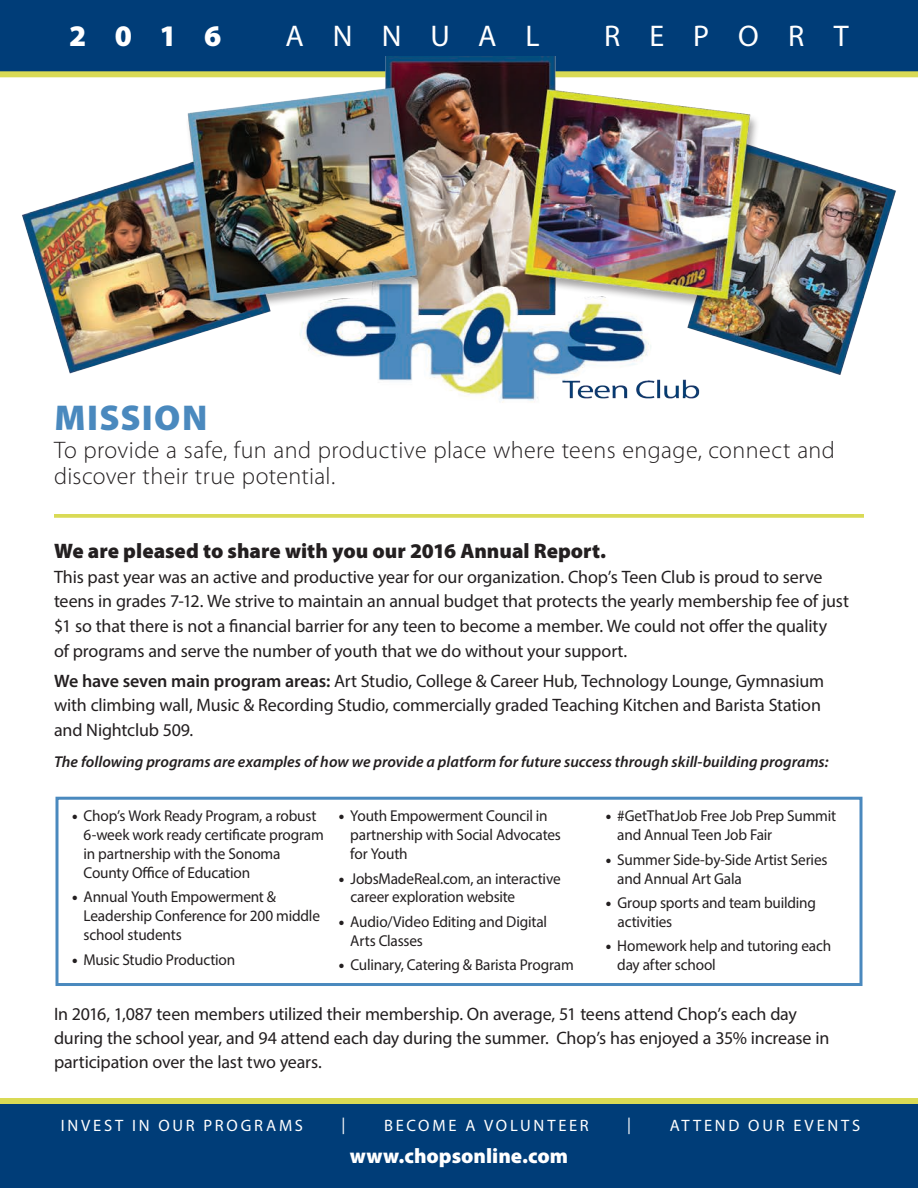
<style>
.page{position:relative;width:918px;height:1188px;background:#fff}
.page>*{position:absolute;margin:0;border:0;box-sizing:border-box;transform-origin:0 0}
.t1{font:900 36px "Myriad Pro";letter-spacing:.035em;color:#4a89be}
.t2{font:30px "Myriad Pro";letter-spacing:.97em;color:#fff}
.t3{font:900 30px "Myriad Pro";color:#fff}
.t4{font:300 24px/25.5px "Myriad Pro";letter-spacing:.015em;color:#231f20}
.t5{font:900 21px "Myriad Pro";color:#231f20}
.t6{font:900 21px "Myriad Pro";color:#fff}
.t7{font:18px/24.6px "Myriad Pro";letter-spacing:-.01em;color:#231f20}
.t8{font:16.5px "Myriad Pro";letter-spacing:.17em;color:#fff}
.t9{font:15.75px/18.9px "Myriad Pro";letter-spacing:-.015em;color:#231f20}
.t10{font:italic 600 15.75px "Myriad Pro";color:#231f20}
.s1{font-weight:600}
.s2{font-weight:900}
</style>
<div class="page">
<div style="left:0;top:0;width:918px;height:77px;background:#003d78"></div>
<div style="left:0;top:1098px;width:918px;height:90px;background:#003d78"></div>
<img style="left:20px;top:57px;width:877px;height:346px">
<svg style="left:54px;top:514px;width:810px;height:4px;background:#dbdc5f"></svg>
<div style="left:56px;top:797px;width:806px;height:189px;border:3px solid #4a89be"></div>
<h2 class="t3" style="left:69px;top:16px;width:154px">2016</h2>
<h2 class="t2" style="left:286px;top:17px;width:256px">ANNUAL</h2>
<h2 class="t2" style="left:604px;top:17px;width:246px">REPORT</h2>
<h1 class="t1" style="left:54px;top:394px;width:155px">MISSION</h1>
<h3 class="t4" style="left:54px;top:437px;width:783px">To provide a safe, fun and productive place where teens engage, connect and discover their true potential.</h3>
<p class="t5" style="left:54px;top:537px;width:554px">We are pleased to share with you our 2016 Annual Report.</p>
<p class="t7" style="left:54px;top:564px;width:797px">This past year was an active and productive year for our organization. Chop’s Teen Club is proud to serve teens in grades 7-12. We strive to maintain an annual budget that protects the yearly membership fee of just $1 so that there is not a financial barrier for any teen to become a member. We could not offer the quality<br>of programs and serve the number of youth that we do without your support.</p>
<p class="t7" style="left:54px;top:669px;width:772px"><span class="s1">We have seven main program areas:</span> Art Studio, College &amp; Career Hub, Technology Lounge, Gymnasium with climbing wall, Music &amp; Recording Studio, commercially graded Teaching Kitchen and Barista Station and Nightclub 509.</p>
<p class="t10" style="left:54px;top:752px;width:776px">The following programs are examples of how we provide a platform for future success through skill-building programs:</p>
<p class="t9" style="left:84px;top:806px;width:242px;text-indent:-12px"><span class="s2">•</span> Chop’s Work Ready Program, a robust 6-week work ready certificate program in partnership with the Sonoma County Office of Education</p>
<p class="t9" style="left:84px;top:887px;width:238px;text-indent:-12px"><span class="s2">•</span> Annual Youth Empowerment &amp;<br>Leadership Conference for 200 middle school students</p>
<p class="t9" style="left:72px;top:950px;width:165px"><span class="s2">•</span> Music Studio Production</p>
<p class="t9" style="left:617px;top:806px;width:220px;text-indent:-11px"><span class="s2">•</span> #GetThatJob Free Job Prep Summit and Annual Teen Job Fair</p>
<p class="t9" style="left:617px;top:850px;width:212px;text-indent:-11px"><span class="s2">•</span> Summer Side-by-Side Artist Series and Annual Art Gala</p>
<p class="t9" style="left:618px;top:893px;width:200px;text-indent:-12px"><span class="s2">•</span> Group sports and team building activities</p>
<p class="t9" style="left:617px;top:936px;width:215px;text-indent:-11px"><span class="s2">•</span> Homework help and tutoring each day after school</p>
<p class="t9" style="left:350px;top:806px;width:212px;text-indent:-11px"><span class="s2">•</span> Youth Empowerment Council in partnership with Social Advocates for Youth</p>
<p class="t9" style="left:351px;top:869px;width:212px;text-indent:-12px"><span class="s2">•</span> JobsMadeReal.com, an interactive career exploration website</p>
<p class="t9" style="left:350px;top:912px;width:198px;text-indent:-11px"><span class="s2">•</span> Audio/Video Editing and Digital<br>Arts Classes</p>
<p class="t9" style="left:339px;top:955px;width:236px"><span class="s2">•</span> Culinary, Catering &amp; Barista Program</p>
<p class="t7" style="left:54px;top:1001px;width:777px;line-height:24px">In 2016, 1,087 teen members utilized their membership. On average, 51 teens attend Chop’s each day during the school year, and 94 attend each day during the summer. Chop’s has enjoyed a 35% increase in participation over the last two years.</p>
<p class="t8" style="left:61px;top:1116px;width:244px">INVEST IN OUR PROGRAMS</p>
<p class="t8" style="left:342px;top:1114px;width:5px">|</p>
<p class="t8" style="left:384px;top:1116px;width:206px">BECOME A VOLUNTEER</p>
<p class="t8" style="left:627px;top:1114px;width:5px">|</p>
<p class="t8" style="left:670px;top:1116px;width:192px">ATTEND OUR EVENTS</p>
<p class="t6" style="left:350px;top:1142px;width:220px">www.chopsonline.com</p>
</div>
